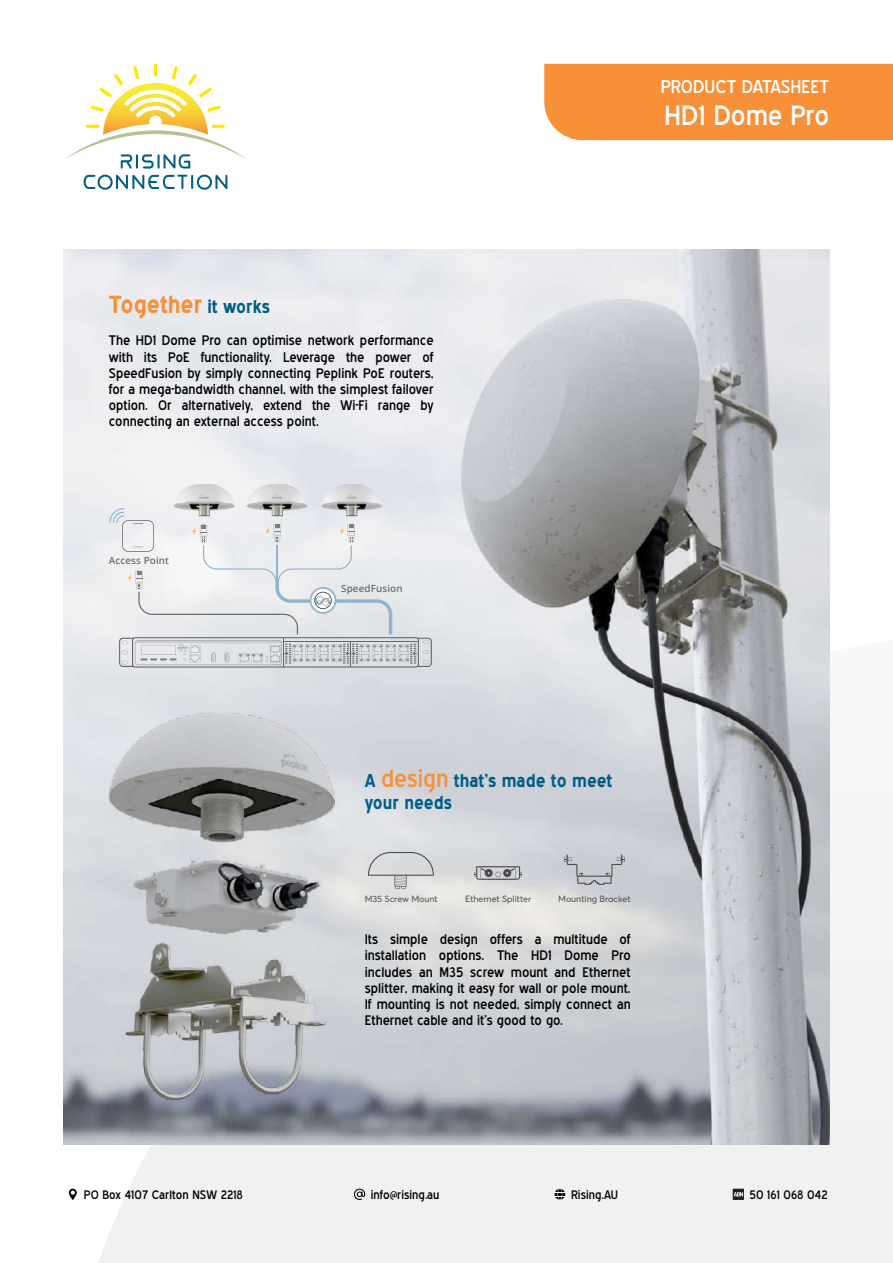
<style>
.page{position:relative;width:893px;height:1263px;background:#fff}
.page>*{position:absolute;margin:0;border:0;box-sizing:border-box;transform-origin:0 0}
.t1{font:27px "Blue Highway";color:#fff}
.t2{font:700 24px "Blue Highway";color:#f79038}
.t3{font:700 18px/21.6px "Blue Highway";color:#005d83}
.t4{font:18px "Blue Highway";color:#fff}
.t5{font:13.5px/16.2px "Blue Highway";color:#000;text-align:justify}
.t6{font:12px "Blue Highway";letter-spacing:.005em;color:#000}
.t7{font:500 9.9px "Noto Sans";letter-spacing:.015em;color:#666}
.t8{font:9px "Averta";letter-spacing:-.01em;color:#4c4c4c}
.s1{font-size:18px;color:#005d83}
.s2{font-weight:400;font-size:24px;color:#f79038}
</style>
<div class="page">
<div style="left:544px;top:64px;width:349px;height:76px;background:#f79038"></div>
<div style="left:98px;top:638px;width:795px;height:625px;background:#f0f1f1"></div>
<svg style="left:69px;top:1189px;width:8px;height:11px"></svg>
<svg style="left:354px;top:1189px;width:11px;height:11px"></svg>
<svg style="left:554px;top:1188px;width:12px;height:12px"></svg>
<svg style="left:733px;top:1189px;width:11px;height:11px"></svg>
<svg style="left:734px;top:1192px;width:9px;height:4px"></svg>
<svg style="left:65px;top:64px;width:181px;height:126px"></svg>
<img style="left:64px;top:250px;width:765px;height:895px">
<img style="left:125px;top:456px;width:74px;height:52px">
<img style="left:199px;top:456px;width:74px;height:52px">
<img style="left:273px;top:456px;width:161px;height:91px">
<svg style="left:109px;top:508px;width:323px;height:159px"></svg>
<img style="left:109px;top:712px;width:226px;height:388px">
<svg style="left:564px;top:855px;width:61px;height:30px;background:#bbbdc3"></svg>
<svg style="left:368px;top:852px;width:66px;height:37px;background:#cfd1d2"></svg>
<svg style="left:474px;top:866px;width:48px;height:14px"></svg>
<h2 class="t2" style="left:109px;top:290px;width:163px">Together <span class="s1">it works</span></h2>
<p class="t5" style="left:109px;top:332px;width:326px">The HD1 Dome Pro can optimise network performance with its PoE functionality. Leverage the power of SpeedFusion by simply connecting Peplink PoE routers, for a mega-bandwidth channel, with the simplest failover option. Or alternatively, extend the Wi-Fi range by connecting an external access point.</p>
<p class="t7" style="left:109px;top:553px;width:62px">Access Point</p>
<p class="t7" style="left:341px;top:581px;width:63px">SpeedFusion</p>
<h3 class="t4" style="left:661px;top:75px;width:170px">PRODUCT DATASHEET</h3>
<h1 class="t1" style="left:665px;top:99px;width:166px">HD1 Dome Pro</h1>
<h3 class="t3" style="left:365px;top:770px;width:249px">A <span class="s2">design</span> that’s made to meet your needs</h3>
<p class="t8" style="left:365px;top:893px;width:74px">M35 Screw Mount</p>
<p class="t8" style="left:465px;top:893px;width:68px">Ethernet Splitter</p>
<p class="t8" style="left:558px;top:893px;width:74px">Mounting Bracket</p>
<p class="t5" style="left:365px;top:931px;width:267px">Its simple design offers a multitude of installation options. The HD1 Dome Pro includes an M35 screw mount and Ethernet splitter, making it easy for wall or pole mount.<br>If mounting is not needed, simply connect an Ethernet cable and it’s good to go.</p>
<p class="t6" style="left:84px;top:1187px;width:160px">PO Box 4107 Carlton NSW 2218</p>
<p class="t6" style="left:371px;top:1187px;width:70px">info@rising.au</p>
<p class="t6" style="left:571px;top:1187px;width:49px">Rising.AU</p>
<p class="t6" style="left:749px;top:1187px;width:80px">50 161 068 042</p>
</div>
